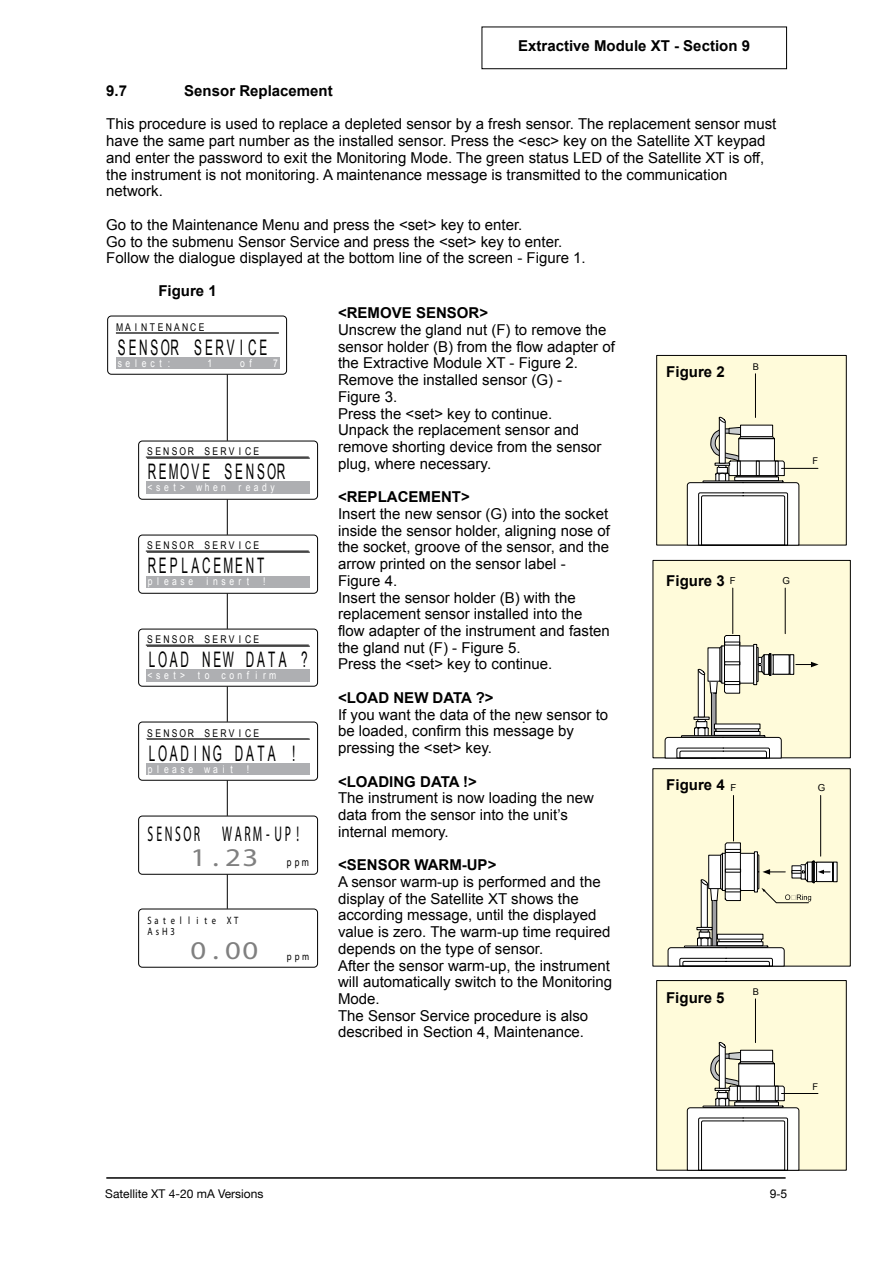
<style>
.page{position:relative;width:893px;height:1263px;background:#fff}
.page>*{position:absolute;margin:0;border:0;box-sizing:border-box;transform-origin:0 0}
.t1{font:25.65px "Chicago";color:#808080;scale:1.2 1}
.t2{font:21.3px "Arial";letter-spacing:.23em;color:#000;scale:.55 1}
.t3{font:21.3px "Arial MT 1";letter-spacing:.23em;color:#000;scale:.55 1}
.t4{font:15px/16.8px "Arial";color:#000}
.t5{font:700 15px "Arial";color:#000}
.t6{font:12px "Helvetica Neue LT";color:#000}
.t7{font:12px "Arial";color:#000}
.t8{font:10.65px "Arial";letter-spacing:.26em;color:#000;scale:.8 1}
.t9{font:10.65px "Arial";letter-spacing:.425em;color:#fff;scale:.8 1}
.t10{font:10.65px/11.7px "Arial MT 1";letter-spacing:.37em;color:#000;scale:.8 1}
.t11{font:10.65px "Arial";letter-spacing:.4em;color:#fff;scale:.8 1}
.t12{font:9.6px "Arial";color:#000}
.t13{font:9.3px "Arial";color:#000}
</style>
<div class="page">
<hr style="left:106px;top:1177px;width:680px;height:2px;background:#000">
<hr style="left:227px;top:342px;width:1px;height:571px;background:#000">
<div style="left:138px;top:441px;width:180px;height:58px;background:#fff;border-radius:4px"></div>
<div style="left:138px;top:441px;width:180px;height:58px;border:1px solid #000;border-radius:4px"></div>
<div style="left:146px;top:481px;width:163px;height:13px;background:#aeafb2"></div>
<hr style="left:146px;top:457px;width:163px;height:1px;background:#000">
<hr style="left:147px;top:458px;width:162px;height:1px;background:#000">
<div style="left:107px;top:316px;width:180px;height:58px;background:#fff;border-radius:4px"></div>
<div style="left:107px;top:316px;width:180px;height:58px;border:1px solid #000;border-radius:4px"></div>
<div style="left:116px;top:357px;width:163px;height:12px;background:#aeafb2"></div>
<hr style="left:116px;top:333px;width:163px;height:1px;background:#000">
<div style="left:138px;top:535px;width:180px;height:58px;background:#fff;border-radius:4px"></div>
<div style="left:138px;top:535px;width:180px;height:58px;border:1px solid #000;border-radius:4px"></div>
<div style="left:146px;top:576px;width:163px;height:12px;background:#aeafb2"></div>
<hr style="left:146px;top:551px;width:163px;height:1px;background:#000">
<hr style="left:147px;top:552px;width:162px;height:1px;background:#000">
<div style="left:138px;top:629px;width:180px;height:57px;background:#fff;border-radius:4px"></div>
<div style="left:138px;top:629px;width:180px;height:57px;border:1px solid #000;border-radius:4px"></div>
<div style="left:146px;top:669px;width:163px;height:13px;background:#aeafb2"></div>
<hr style="left:146px;top:645px;width:163px;height:1px;background:#000">
<hr style="left:147px;top:646px;width:162px;height:1px;background:#000">
<div style="left:138px;top:722px;width:180px;height:58px;background:#fff;border-radius:4px"></div>
<div style="left:138px;top:722px;width:180px;height:58px;border:1px solid #000;border-radius:4px"></div>
<div style="left:146px;top:763px;width:163px;height:12px;background:#aeafb2"></div>
<hr style="left:146px;top:739px;width:163px;height:1px;background:#000">
<div style="left:138px;top:816px;width:180px;height:58px;border:1px solid #000;border-radius:4px"></div>
<div style="left:138px;top:909px;width:180px;height:58px;border:1px solid #000;border-radius:4px"></div>
<div style="left:656px;top:355px;width:190px;height:190px;background:#fffbda;border:1px solid #000"></div>
<hr style="left:781px;top:468px;width:37px;height:1px;background:#000">
<hr style="left:755px;top:374px;width:1px;height:43px;background:#000">
<svg style="left:687px;top:417px;width:112px;height:129px"></svg>
<div style="left:647px;top:555px;width:204px;height:204px;background:linear-gradient(to right,#f4f4f4,#f3f3f3)"></div>
<div style="left:653px;top:560px;width:197px;height:198px;background:#fffbda"></div>
<div style="left:653px;top:560px;width:197px;height:198px;border:1px solid #000"></div>
<div style="left:771px;top:655px;width:19px;height:19px;border:1px solid #000"></div>
<svg style="left:790px;top:654px;width:4px;height:20px"></svg>
<div style="left:773px;top:655px;width:16px;height:19px;background:#fff"></div>
<hr style="left:732px;top:588px;width:1px;height:46px;background:#000">
<hr style="left:785px;top:588px;width:1px;height:46px;background:#000">
<svg style="left:796px;top:662px;width:22px;height:5px"></svg>
<svg style="left:665px;top:635px;width:117px;height:123px"></svg>
<svg style="left:714px;top:724px;width:46px;height:5px"></svg>
<div style="left:714px;top:731px;width:46px;height:4px;border:1px solid #000"></div>
<div style="left:653px;top:769px;width:197px;height:197px;background:#fffbda"></div>
<div style="left:653px;top:768px;width:197px;height:198px;border:1px solid #000"></div>
<svg style="left:833px;top:862px;width:4px;height:20px"></svg>
<div style="left:817px;top:862px;width:15px;height:19px;background:#fff"></div>
<div style="left:816px;top:862px;width:17px;height:20px;border:1px solid #000"></div>
<hr style="left:733px;top:795px;width:1px;height:46px;background:#000">
<hr style="left:820px;top:795px;width:1px;height:61px;background:#000">
<svg style="left:667px;top:842px;width:163px;height:125px"></svg>
<div style="left:656px;top:980px;width:190px;height:190px;background:#fffbda;border:1px solid #000"></div>
<hr style="left:781px;top:1093px;width:37px;height:1px;background:#000">
<hr style="left:755px;top:999px;width:1px;height:43px;background:#000">
<svg style="left:687px;top:1042px;width:112px;height:129px"></svg>
<div style="left:482px;top:27px;width:305px;height:42px;border:1px solid #000"></div>
<p class="t5" style="left:518px;top:36px;width:233px">Extractive Module XT - Section 9</p>
<p class="t5" style="left:106px;top:81px;width:22px">9.7</p>
<p class="t5" style="left:184px;top:81px;width:150px">Sensor Replacement</p>
<p class="t4" style="left:106px;top:116px;width:672px">This procedure is used to replace a depleted sensor by a fresh sensor. The replacement sensor must have the same part number as the installed sensor. Press the &lt;esc&gt; key on the Satellite XT keypad and enter the password to exit the Monitoring Mode. The green status LED of the Satellite XT is off, the instrument is not monitoring. A maintenance message is transmitted to the communication network.</p>
<p class="t4" style="left:106px;top:216px;width:481px">Go to the Maintenance Menu and press the &lt;set&gt; key to enter.<br>Go to the submenu Sensor Service and press the &lt;set&gt; key to enter.<br>Follow the dialogue displayed at the bottom line of the screen - Figure 1.</p>
<p class="t5" style="left:158px;top:280px;width:60px">Figure 1</p>
<p class="t8" style="left:116px;top:320px;width:112px">MA I NTENANCE</p>
<h2 class="t2" style="left:118px;top:334px;width:273px">SENSOR SERV I CE</h2>
<p class="t9" style="left:118px;top:356px;width:67px">select :</p>
<p class="t9" style="left:207px;top:356px;width:7px">1</p>
<p class="t9" style="left:240px;top:356px;width:16px">o f</p>
<p class="t9" style="left:273px;top:356px;width:7px">7</p>
<p class="t8" style="left:147px;top:444px;width:141px">SENSOR SERV I CE</p>
<h2 class="t2" style="left:148px;top:458px;width:252px">REMOVE SENSOR</h2>
<p class="t11" style="left:148px;top:480px;width:161px">&lt;se t&gt; when ready</p>
<p class="t8" style="left:147px;top:538px;width:141px">SENSOR SERV I CE</p>
<h2 class="t2" style="left:148px;top:552px;width:214px">REPLACEMENT</h2>
<p class="t9" style="left:148px;top:574px;width:129px">please inser t</p>
<p class="t9" style="left:263px;top:574px;width:4px">!</p>
<p class="t8" style="left:147px;top:632px;width:141px">SENSOR SERV I CE</p>
<h2 class="t2" style="left:149px;top:646px;width:291px">LOAD NEW DATA ?</h2>
<p class="t9" style="left:148px;top:668px;width:162px">&lt;set&gt; to conf i rm</p>
<p class="t8" style="left:147px;top:726px;width:141px">SENSOR SERV I CE</p>
<h2 class="t2" style="left:149px;top:740px;width:268px">LOAD I NG DATA !</h2>
<p class="t9" style="left:148px;top:762px;width:108px">please wai t</p>
<p class="t9" style="left:247px;top:762px;width:4px">!</p>
<h2 class="t3" style="left:147px;top:821px;width:277px">SENSOR WARM - UP !</h2>
<h1 class="t1" style="left:190px;top:841px;width:58px">1.23</h1>
<p class="t8" style="left:287px;top:855px;width:29px">ppm</p>
<p class="t10" style="left:147px;top:914px;width:115px">Satel l i te XT<br>AsH3</p>
<h1 class="t1" style="left:190px;top:934px;width:58px">0.00</h1>
<p class="t10" style="left:287px;top:950px;width:30px">ppm</p>
<p class="t5" style="left:338px;top:303px;width:152px">&lt;REMOVE SENSOR&gt;</p>
<p class="t4" style="left:338px;top:321px;width:278px">Unscrew the gland nut (F) to remove the sensor holder (B) from the flow adapter of the Extractive Module XT - Figure 2.<br>Remove the installed sensor (G) -<br>Figure 3.<br>Press the &lt;set&gt; key to continue.<br>Unpack the replacement sensor and remove shorting device from the sensor plug, where necessary.</p>
<p class="t5" style="left:338px;top:487px;width:133px">&lt;REPLACEMENT&gt;</p>
<p class="t4" style="left:338px;top:505px;width:273px">Insert the new sensor (G) into the socket inside the sensor holder, aligning nose of the socket, groove of the sensor, and the arrow printed on the sensor label - Figure 4.<br>Insert the sensor holder (B) with the replacement sensor installed into the flow adapter of the instrument and fasten the gland nut (F) - Figure 5.<br>Press the &lt;set&gt; key to continue.</p>
<p class="t5" style="left:338px;top:688px;width:157px">&lt;LOAD NEW DATA ?&gt;</p>
<p class="t4" style="left:338px;top:706px;width:272px">If you want the data of the new sensor to be loaded, confirm this message by pressing the &lt;set&gt; key.</p>
<p class="t5" style="left:338px;top:771px;width:140px">&lt;LOADING DATA !&gt;</p>
<p class="t4" style="left:338px;top:790px;width:257px">The instrument is now loading the new data from the sensor into the unit’s internal memory.</p>
<p class="t5" style="left:338px;top:855px;width:160px">&lt;SENSOR WARM-UP&gt;</p>
<p class="t4" style="left:338px;top:873px;width:276px">A sensor warm-up is performed and the display of the Satellite XT shows the according message, until the displayed value is zero. The warm-up time required depends on the type of sensor.<br>After the sensor warm-up, the instrument will automatically switch to the Monitoring Mode.<br>The Sensor Service procedure is also described in Section 4, Maintenance.</p>
<p class="t4" style="left:399px;top:434px;width:6px">.</p>
<p class="t4" style="left:522px;top:710px;width:6px">.</p>
<p class="t6" style="left:105px;top:1186px;width:160px">Satellite XT 4-20 mA Versions</p>
<p class="t5" style="left:666px;top:362px;width:60px">Figure 2</p>
<p class="t13" style="left:753px;top:360px;width:8px">B</p>
<p class="t13" style="left:813px;top:455px;width:7px">F</p>
<p class="t5" style="left:666px;top:570px;width:60px">Figure 3</p>
<p class="t12" style="left:730px;top:574px;width:7px">F</p>
<p class="t12" style="left:782px;top:574px;width:9px">G</p>
<p class="t5" style="left:666px;top:774px;width:60px">Figure 4</p>
<p class="t12" style="left:731px;top:781px;width:7px">F</p>
<p class="t12" style="left:818px;top:781px;width:9px">G</p>
<p class="t5" style="left:666px;top:987px;width:60px">Figure 5</p>
<p class="t13" style="left:753px;top:985px;width:8px">B</p>
<p class="t13" style="left:813px;top:1080px;width:7px">F</p>
<p class="t7" style="left:770px;top:1186px;width:19px">9-5</p>
</div>
